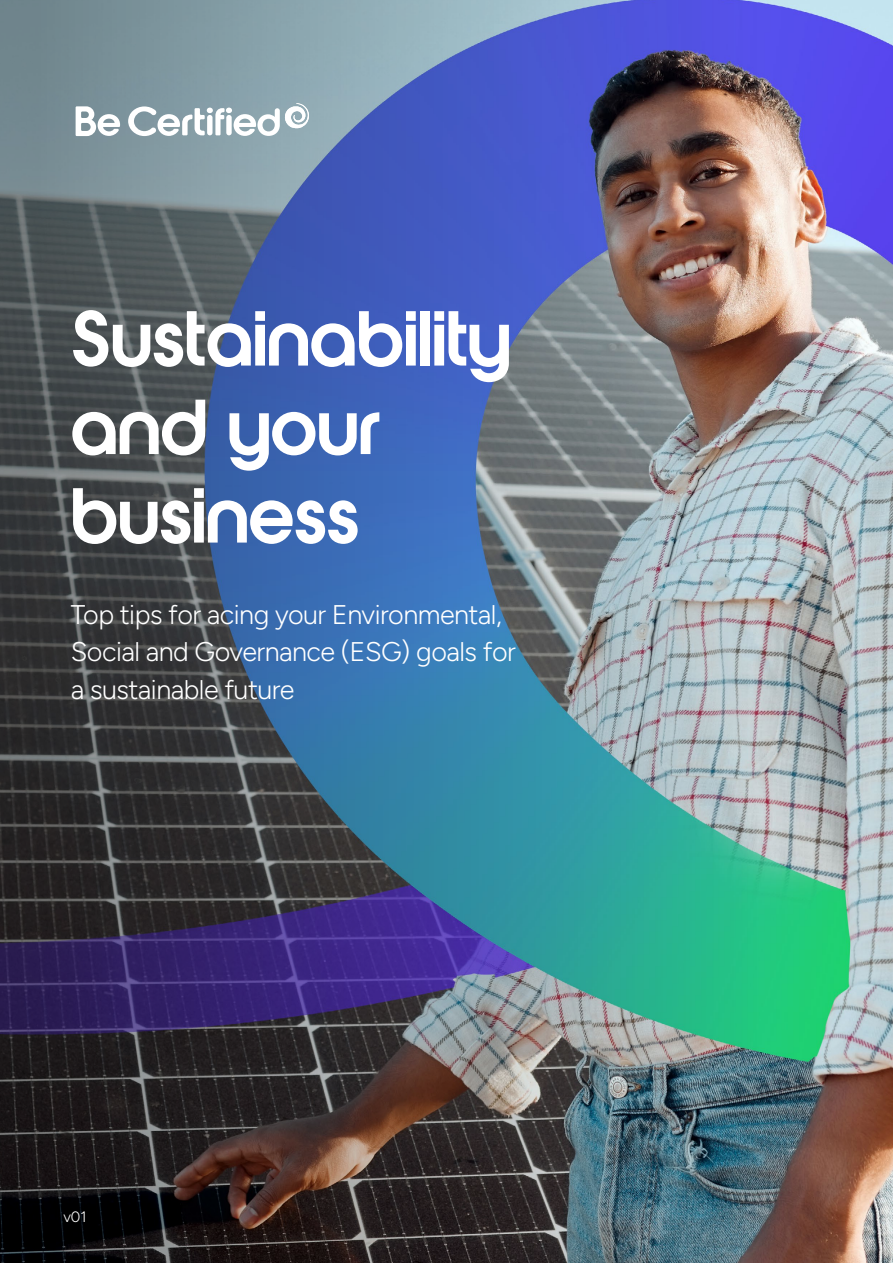
<style>
.page{position:relative;width:893px;height:1263px;background:#fff}
.page>*{position:absolute;margin:0;border:0;box-sizing:border-box;transform-origin:0 0}
.t1{font:700 73.5px/88.5px "NE Orange";color:#fff}
.t2{font:300 27px/37.5px "Figtree";letter-spacing:-.02em;color:#fff}
.t3{font:300 15px "Figtree";color:#fff}
</style>
<div class="page">
<img style="left:819px;top:0;width:74px;height:1263px">
<img style="left:0;top:0;width:819px;height:1263px">
<svg style="left:128px;top:103px;width:181px;height:33px"></svg>
<svg style="left:76px;top:106px;width:44px;height:30px"></svg>
<h1 class="t1" style="left:71px;top:294px;width:441px">Sustainability and your business</h1>
<p class="t2" style="left:71px;top:596px;width:446px">Top tips for acing your Environmental,<br>Social and Governance (ESG) goals for a sustainable future</p>
<p class="t3" style="left:63px;top:1208px;width:25px">v01</p>
</div>
